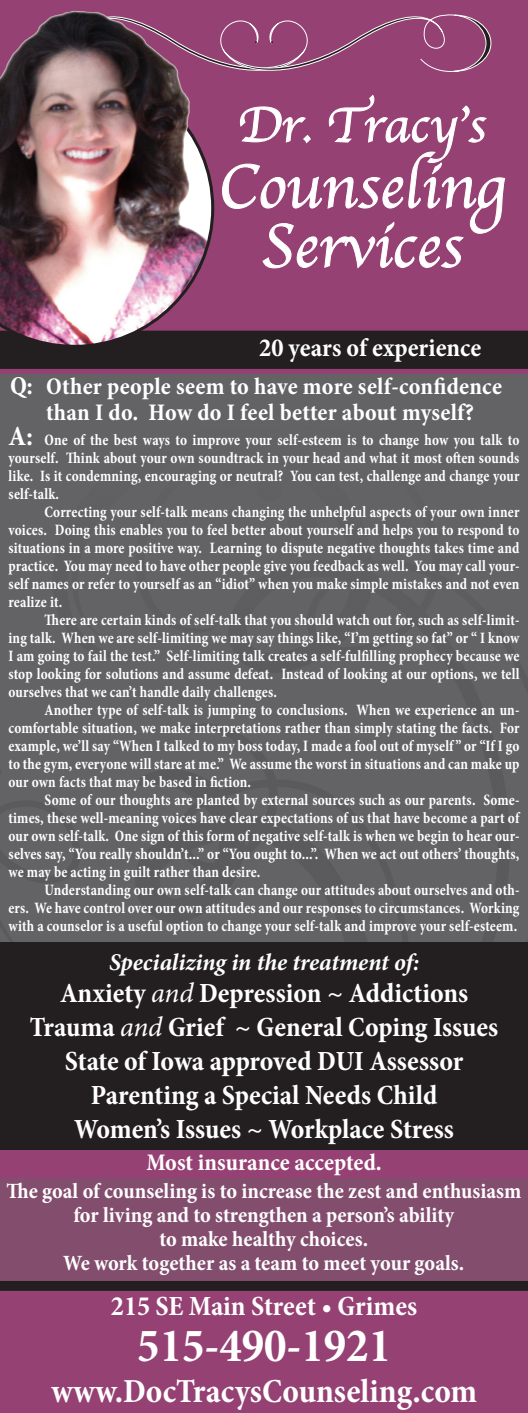
<style>
.page{position:relative;width:528px;height:1413px;background:#fff}
.page>*{position:absolute;margin:0;border:0;box-sizing:border-box;transform-origin:0 0}
.t1{font:63.8px "Apple Chancery";color:#fff}
.t2{font:51.2px "Apple Chancery";color:#fff}
.t3{font:700 condensed 48px "Minion Pro";color:#fff}
.t4{font:700 condensed 34px "Minion Pro";color:#fff}
.t5{font:700 condensed 28px "Minion Pro";letter-spacing:-.005em;color:#fff}
.t6{font:700 condensed 26px "Minion Pro";color:#fff}
.t7{font:700 condensed 24px "Minion Pro";letter-spacing:.005em;color:#fff}
.t8{font:italic 700 24px "Minion Pro";letter-spacing:-.005em;color:#fff}
.t9{font:700 condensed 22px/24px "Minion Pro";color:#fff;text-align:center}
.t10{font:700 condensed 16px/18px "Minion Pro";letter-spacing:.01em;color:#fff;text-align:justify;scale:.9 1}
.s1{font-size:26px}
.s2{font-size:28px}
.s3{font-weight:400;font-style:italic;font-stretch:normal}
</style>
<div class="page">
<div style="left:0;top:350px;width:527px;height:936px;background:#636366"></div>
<div style="left:0;top:0;width:527px;height:374px;background:#954173"></div>
<div style="left:1px;top:332px;width:525px;height:36px;background:#231f20"></div>
<div style="left:0;top:331px;width:527px;height:38px;border:2px solid #231f20"></div>
<svg style="left:202px;top:14px;width:289px;height:58px"></svg>
<svg style="left:222px;top:95px;width:283px;height:174px"></svg>
<div style="left:1px;top:1177px;width:526px;height:236px;background:#954173"></div>
<div style="left:0;top:1177px;width:527px;height:105px;background:#834d6e"></div>
<svg style="left:0;top:1281px;width:527px;height:10px"></svg>
<div style="left:0;top:942px;width:527px;height:208px;background:#231f20"></div>
<div style="left:0;top:1150px;width:527px;height:27px;background:#954173"></div>
<img style="left:0;top:68px;width:214px;height:280px">
<img style="left:0;top:10px;width:202px;height:214px">
<p class="t2" style="left:237px;top:84px;width:250px">Dr. Tracy’s</p>
<p class="t1" style="left:218px;top:136px;width:288px">Counseling</p>
<p class="t1" style="left:260px;top:195px;width:204px">Services</p>
<p class="t6" style="left:259px;top:330px;width:223px">20 years of experience</p>
<p class="t7" style="left:10px;top:370px;width:493px"><span class="s1">Q:</span> Other people seem to have more self-confidence</p>
<p class="t7" style="left:46px;top:396px;width:429px">than I do. How do I feel better about myself?</p>
<p class="t10" style="left:9px;top:431px;width:568px"><span class="s2">A:</span> One of the best ways to improve your self-esteem is to change how you talk to yourself. Think about your own soundtrack in your head and what it most often sounds like. Is it condemning, encouraging or neutral? You can test, challenge and change your self-talk.</p>
<p class="t10" style="left:9px;top:503px;width:568px;text-indent:36px">Correcting your self-talk means changing the unhelpful aspects of your own inner voices. Doing this enables you to feel better about yourself and helps you to respond to situations in a more positive way. Learning to dispute negative thoughts takes time and practice. You may need to have other people give you feedback as well. You may call your&shy;self names or refer to yourself as an “idiot” when you make simple mistakes and not even realize it.</p>
<p class="t10" style="left:9px;top:611px;width:568px;text-indent:36px">There are certain kinds of self-talk that you should watch out for, such as self-limit&shy;ing talk. When we are self-limiting we may say things like, “I’m getting so fat” or “ I know I am going to fail the test.” Self-limiting talk creates a self-fulfilling prophecy because we stop looking for solutions and assume defeat. Instead of looking at our options, we tell ourselves that we can’t handle daily challenges.</p>
<p class="t10" style="left:9px;top:701px;width:568px;text-indent:36px">Another type of self-talk is jumping to conclusions. When we experience an un&shy;comfortable situation, we make interpretations rather than simply stating the facts. For example, we’ll say “When I talked to my boss today, I made a fool out of myself” or “If I go to the gym, everyone will stare at me.” We assume the worst in situations and can make up our own facts that may be based in fiction.</p>
<p class="t10" style="left:9px;top:791px;width:568px;text-indent:36px">Some of our thoughts are planted by external sources such as our parents. Some&shy;times, these well-meaning voices have clear expectations of us that have become a part of our own self-talk. One sign of this form of negative self-talk is when we begin to hear our&shy;selves say, “You really shouldn’t...” or “You ought to...”. When we act out others’ thoughts, we may be acting in guilt rather than desire.</p>
<p class="t10" style="left:9px;top:881px;width:568px;text-indent:36px">Understanding our own self-talk can change our attitudes about ourselves and oth&shy;ers. We have control over our own attitudes and our responses to circumstances. Working with a counselor is a useful option to change your self-talk and improve your self-esteem.</p>
<p class="t8" style="left:109px;top:945px;width:311px">Specializing in the treatment of:</p>
<p class="t5" style="left:60px;top:973px;width:409px">Anxiety <span class="s3">and</span> Depression ~ Addictions</p>
<p class="t5" style="left:30px;top:1007px;width:469px">Trauma <span class="s3">and</span> Grief ~ General Coping Issues</p>
<p class="t5" style="left:65px;top:1041px;width:399px">State of Iowa approved DUI Assessor</p>
<p class="t5" style="left:91px;top:1075px;width:347px">Parenting a Special Needs Child</p>
<p class="t5" style="left:74px;top:1109px;width:381px">Women’s Issues ~ Workplace Stress</p>
<p class="t7" style="left:146px;top:1145px;width:237px">Most insurance accepted.</p>
<p class="t9" style="left:6px;top:1179px;width:515px">The goal of counseling is to increase the zest and enthusiasm for living and to strengthen a person’s ability</p>
<p class="t9" style="left:159px;top:1227px;width:210px">to make healthy choices.</p>
<p class="t9" style="left:63px;top:1251px;width:402px">We work together as a team to meet your goals.</p>
<p class="t5" style="left:111px;top:1286px;width:307px">215 SE Main Street • Grimes</p>
<p class="t3" style="left:137px;top:1312px;width:255px">515-490-1921</p>
<p class="t4" style="left:51px;top:1367px;width:427px">www.DocTracysCounseling.com</p>
</div>
